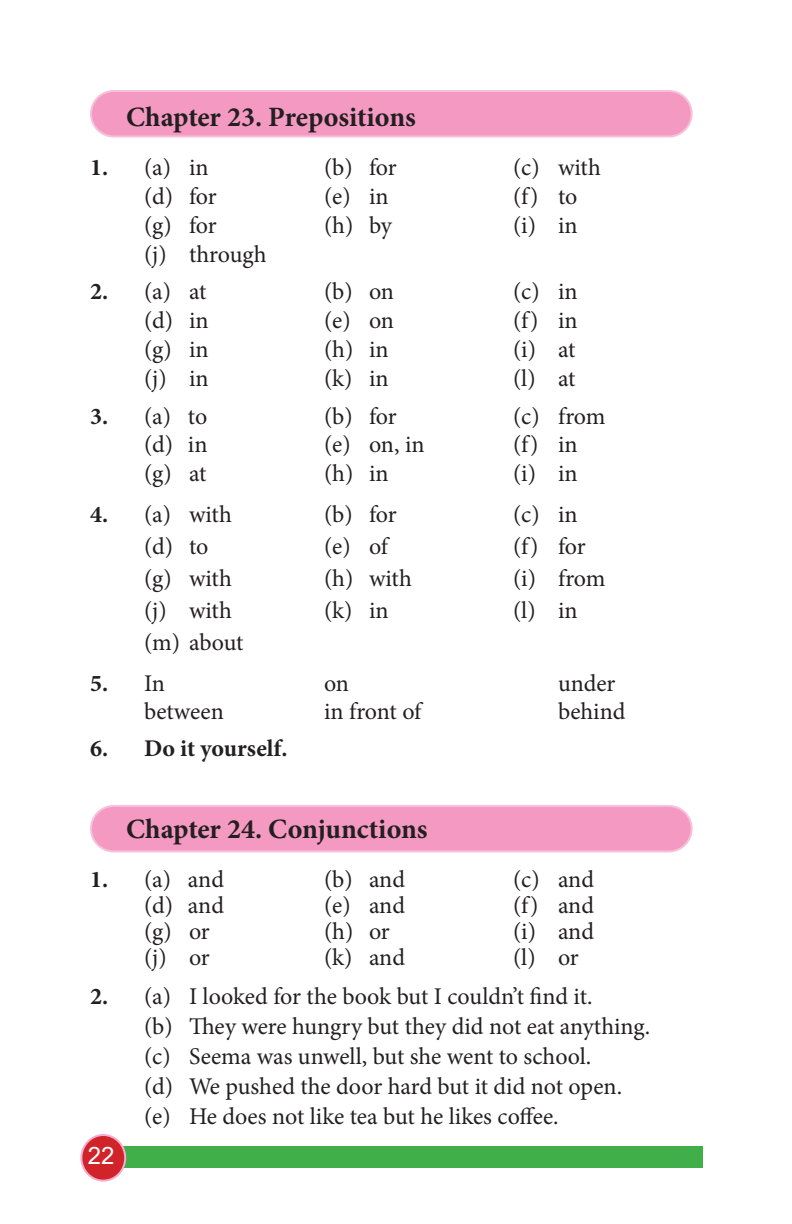
<style>
.page{position:relative;width:792px;height:1224px;background:#fff}
.page>*{position:absolute;margin:0;border:0;box-sizing:border-box;transform-origin:0 0}
.Chapter_name{font:700 28px "Minion Pro";letter-spacing:-.005em;color:#231f20}
._3_option{font:24px "Minion Pro";letter-spacing:-.005em;color:#231f20}
.Question{font:24px "Minion Pro";letter-spacing:-.005em;color:#231f20}
.Question-2{font:700 24px "Minion Pro";color:#231f20}
.t1{font:24px "Arial";color:#fff}
.s1{font-weight:700}
.s2{font-weight:400}
</style>
<div class="page">
<div style="left:90px;top:1146px;width:613px;height:22px;background:#40ae49"></div>
<div style="left:81px;top:1135px;width:44px;height:46px;background:#d1232a;border-radius:50%"></div>
<div style="left:80px;top:1134px;width:46px;height:48px;border:2px solid #f5adce;border-radius:50%"></div>
<div style="left:91px;top:806px;width:601px;height:45px;background:#f499c2;border-radius:23px"></div>
<div style="left:90px;top:805px;width:603px;height:47px;border:2px solid #f7c1d9;border-radius:23px"></div>
<div style="left:91px;top:91px;width:601px;height:46px;background:#f499c2;border-radius:23px"></div>
<div style="left:90px;top:90px;width:603px;height:48px;border:2px solid #f7c1d9;border-radius:23px"></div>
<p class="Chapter_name" style="left:126px;top:98px;width:291px">Chapter 23. Prepositions</p>
<p class="Question" style="left:90px;top:151px;width:120px"><span class="s1">1.</span> (a) in</p>
<p class="Question" style="left:324px;top:151px;width:74px">(b) for</p>
<p class="Question" style="left:513px;top:151px;width:89px">(c) with</p>
<p class="_3_option" style="left:144px;top:180px;width:74px">(d) for</p>
<p class="_3_option" style="left:324px;top:180px;width:66px">(e) in</p>
<p class="_3_option" style="left:513px;top:180px;width:66px">(f) to</p>
<p class="_3_option" style="left:144px;top:209px;width:74px">(g) for</p>
<p class="_3_option" style="left:324px;top:209px;width:69px">(h) by</p>
<p class="_3_option" style="left:513px;top:209px;width:66px">(i) in</p>
<p class="_3_option" style="left:144px;top:238px;width:124px">(j) through</p>
<p class="Question" style="left:90px;top:276px;width:118px"><span class="s1">2.</span> (a) at</p>
<p class="Question" style="left:324px;top:276px;width:72px">(b) on</p>
<p class="Question" style="left:513px;top:276px;width:66px">(c) in</p>
<p class="_3_option" style="left:144px;top:304px;width:66px">(d) in</p>
<p class="_3_option" style="left:324px;top:304px;width:72px">(e) on</p>
<p class="_3_option" style="left:513px;top:304px;width:66px">(f) in</p>
<p class="_3_option" style="left:144px;top:333px;width:66px">(g) in</p>
<p class="_3_option" style="left:324px;top:333px;width:66px">(h) in</p>
<p class="_3_option" style="left:513px;top:333px;width:64px">(i) at</p>
<p class="_3_option" style="left:144px;top:362px;width:66px">(j) in</p>
<p class="_3_option" style="left:324px;top:362px;width:66px">(k) in</p>
<p class="_3_option" style="left:513px;top:362px;width:64px">(l) at</p>
<p class="Question" style="left:90px;top:400px;width:119px"><span class="s1">3.</span> (a) to</p>
<p class="Question" style="left:324px;top:400px;width:74px">(b) for</p>
<p class="Question" style="left:513px;top:400px;width:94px">(c) from</p>
<p class="_3_option" style="left:144px;top:429px;width:65px">(d) in</p>
<p class="_3_option" style="left:324px;top:429px;width:102px">(e) on, in</p>
<p class="_3_option" style="left:513px;top:429px;width:66px">(f) in</p>
<p class="_3_option" style="left:144px;top:457px;width:64px">(g) at</p>
<p class="_3_option" style="left:324px;top:457px;width:66px">(h) in</p>
<p class="_3_option" style="left:513px;top:457px;width:66px">(i) in</p>
<p class="Question" style="left:90px;top:498px;width:143px"><span class="s1">4.</span> (a) with</p>
<p class="Question" style="left:324px;top:498px;width:74px">(b) for</p>
<p class="Question" style="left:513px;top:498px;width:66px">(c) in</p>
<p class="_3_option" style="left:144px;top:530px;width:66px">(d) to</p>
<p class="_3_option" style="left:324px;top:530px;width:66px">(e) of</p>
<p class="_3_option" style="left:513px;top:530px;width:74px">(f) for</p>
<p class="_3_option" style="left:144px;top:562px;width:89px">(g) with</p>
<p class="_3_option" style="left:324px;top:562px;width:89px">(h) with</p>
<p class="_3_option" style="left:513px;top:562px;width:94px">(i) from</p>
<p class="_3_option" style="left:144px;top:594px;width:89px">(j) with</p>
<p class="_3_option" style="left:324px;top:594px;width:66px">(k) in</p>
<p class="_3_option" style="left:513px;top:594px;width:66px">(l) in</p>
<p class="_3_option" style="left:144px;top:626px;width:101px">(m) about</p>
<p class="Question-2" style="left:90px;top:667px;width:76px">5. <span class="s2">In</span></p>
<p class="Question" style="left:324px;top:667px;width:27px">on</p>
<p class="Question" style="left:558px;top:667px;width:59px">under</p>
<p class="_3_option" style="left:144px;top:695px;width:81px">between</p>
<p class="_3_option" style="left:324px;top:695px;width:99px">in front of</p>
<p class="_3_option" style="left:558px;top:695px;width:69px">behind</p>
<p class="Question-2" style="left:90px;top:732px;width:199px">6. Do it yourself.</p>
<p class="Chapter_name" style="left:126px;top:809px;width:303px">Chapter 24. Conjunctions</p>
<p class="Question" style="left:90px;top:863px;width:136px"><span class="s1">1.</span> (a) and</p>
<p class="Question" style="left:324px;top:863px;width:83px">(b) and</p>
<p class="Question" style="left:513px;top:863px;width:83px">(c) and</p>
<p class="_3_option" style="left:144px;top:889px;width:82px">(d) and</p>
<p class="_3_option" style="left:324px;top:889px;width:83px">(e) and</p>
<p class="_3_option" style="left:513px;top:889px;width:83px">(f) and</p>
<p class="_3_option" style="left:144px;top:915px;width:67px">(g) or</p>
<p class="_3_option" style="left:324px;top:915px;width:67px">(h) or</p>
<p class="_3_option" style="left:513px;top:915px;width:83px">(i) and</p>
<p class="_3_option" style="left:144px;top:941px;width:67px">(j) or</p>
<p class="_3_option" style="left:324px;top:941px;width:83px">(k) and</p>
<p class="_3_option" style="left:513px;top:941px;width:67px">(l) or</p>
<p class="Question" style="left:90px;top:980px;width:504px"><span class="s1">2.</span> (a) I looked for the book but I couldn’t find it.</p>
<p class="_3_option" style="left:144px;top:1010px;width:508px">(b) They were hungry but they did not eat anything.</p>
<p class="_3_option" style="left:144px;top:1040px;width:449px">(c) Seema was unwell, but she went to school.</p>
<p class="_3_option" style="left:144px;top:1070px;width:480px">(d) We pushed the door hard but it did not open.</p>
<p class="_3_option" style="left:144px;top:1100px;width:416px">(e) He does not like tea but he likes coffee.</p>
<p class="t1" style="left:88px;top:1139px;width:28px">22</p>
</div>
